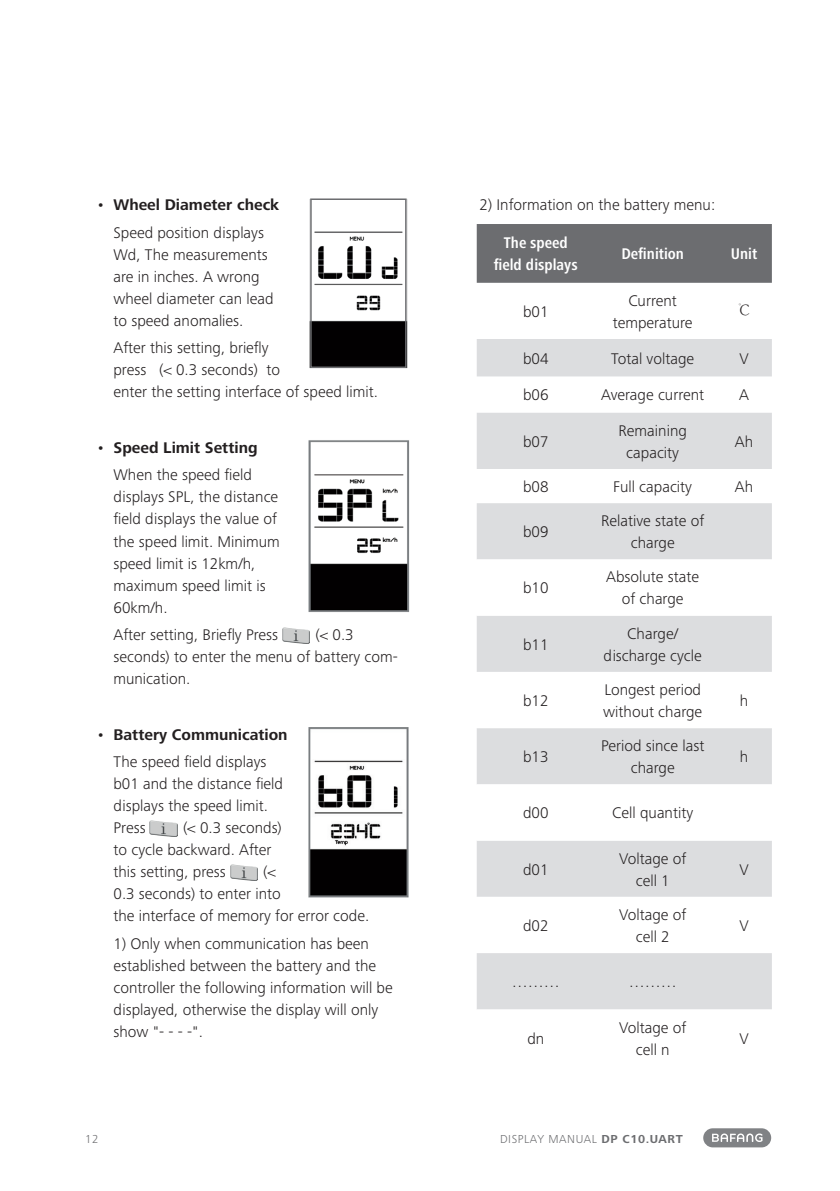
<style>
.page{position:relative;width:840px;height:1191px;background:#fff}
.page>*{position:absolute;margin:0;border:0;box-sizing:border-box;transform-origin:0 0}
.t1{font:300 16px/22px "Frutiger Next Pro";color:#231f20;text-align:center}
.t2{font:700 16px/27.6px "Frutiger Next Pro";color:#231f20}
.t3{font:700 condensed 16px/22px "Frutiger Next Pro";color:#fff;text-align:center}
.t4{font:300 16px "Adobe Song Std";color:#231f20}
.t5{font:300 12px "Frutiger Next Pro";letter-spacing:.05em;color:#6c6d70}
.s1{font-weight:400}
.s2{font-weight:700}
.s3{font-weight:300}
</style>
<div class="page">
<div style="left:702px;top:1128px;width:68px;height:19px;background:#808285;border-radius:10px"></div>
<svg style="left:712px;top:1133px;width:50px;height:9px"></svg>
<img style="left:282px;top:627px;width:27px;height:16px">
<img style="left:150px;top:820px;width:27px;height:16px">
<img style="left:230px;top:864px;width:27px;height:16px">
<div style="left:476px;top:224px;width:295px;height:59px;background:#6c6d70"></div>
<div style="left:477px;top:339px;width:294px;height:37px;background:#dcdddf"></div>
<svg style="left:477px;top:413px;width:294px;height:146px;fill:#dcdddf"></svg>
<svg style="left:477px;top:616px;width:294px;height:393px;fill:#dcdddf"></svg>
<img style="left:308px;top:440px;width:102px;height:172px">
<img style="left:308px;top:727px;width:100px;height:171px">
<img style="left:309px;top:198px;width:99px;height:171px">
<div style="left:310px;top:198px;width:96px;height:170px;border:2px solid #6c6d70"></div>
<p class="t1" style="left:96px;top:191px;width:184px;line-height:27.6px"><span class="s1">•</span> <span class="s2">Wheel Diameter check<br></span>Speed position displays</p>
<p class="t1" style="left:113px;top:243px;width:161px;text-align:left">Wd, The measurements are in inches. A wrong wheel diameter can lead to speed anomalies.</p>
<p class="t1" style="left:113px;top:337px;width:266px;text-align:left">After this setting, briefly<br>press (&lt; 0.3 seconds) to<br>enter the setting interface of speed limit.</p>
<p class="t2" style="left:113px;top:434px;width:145px;text-indent:-17px"><span class="s1">•</span> Speed Limit Setting<br><span class="s3">When the speed field</span></p>
<p class="t1" style="left:113px;top:486px;width:168px;text-align:left">displays SPL, the distance field displays the value of the speed limit. Minimum speed limit is 12km/h, maximum speed limit is<br>60km/h.</p>
<p class="t1" style="left:113px;top:624px;width:166px">After setting, Briefly Press</p>
<p class="t1" style="left:113px;top:624px;width:286px;text-align:left;text-indent:202px">(&lt; 0.3 seconds) to enter the menu of battery com&shy;munication.</p>
<p class="t1" style="left:96px;top:720px;width:192px;line-height:27.6px"><span class="s1">•</span> <span class="s2">Battery Communication<br></span>The speed field displays</p>
<p class="t1" style="left:113px;top:773px;width:171px;text-align:left">b01 and the distance field displays the speed limit.<br>Press</p>
<p class="t1" style="left:113px;top:817px;width:170px;text-align:left;text-indent:70px">(&lt; 0.3 seconds) to cycle backward. After this setting, press</p>
<p class="t1" style="left:113px;top:861px;width:257px;text-align:left;text-indent:150px">(&lt;<br>0.3 seconds) to enter into<br>the interface of memory for error code.</p>
<p class="t1" style="left:113px;top:932px;width:280px;text-align:left">1) Only when communication has been established between the battery and the controller the following information will be displayed, otherwise the display will only show "- - - -".</p>
<p class="t1" style="left:479px;top:194px;width:237px">2) Information on the battery menu:</p>
<p class="t3" style="left:493px;top:232px;width:85px">The speed field displays</p>
<p class="t3" style="left:621px;top:243px;width:64px">Definition</p>
<p class="t3" style="left:730px;top:243px;width:28px">Unit</p>
<p class="t1" style="left:522px;top:300px;width:27px">b01</p>
<p class="t1" style="left:612px;top:289px;width:81px">Current temperature</p>
<p class="t4" style="left:735px;top:302px;width:17px">℃</p>
<p class="t1" style="left:522px;top:347px;width:27px">b04</p>
<p class="t1" style="left:611px;top:347px;width:84px">Total voltage</p>
<p class="t1" style="left:739px;top:347px;width:11px">V</p>
<p class="t1" style="left:523px;top:384px;width:27px">b06</p>
<p class="t1" style="left:601px;top:384px;width:104px">Average current</p>
<p class="t1" style="left:738px;top:384px;width:11px">A</p>
<p class="t1" style="left:523px;top:430px;width:27px">b07</p>
<p class="t1" style="left:618px;top:419px;width:70px">Remaining capacity</p>
<p class="t1" style="left:734px;top:430px;width:20px">Ah</p>
<p class="t1" style="left:523px;top:475px;width:27px">b08</p>
<p class="t1" style="left:613px;top:475px;width:80px">Full capacity</p>
<p class="t1" style="left:734px;top:475px;width:20px">Ah</p>
<p class="t1" style="left:523px;top:521px;width:27px">b09</p>
<p class="t1" style="left:600px;top:510px;width:105px">Relative state of charge</p>
<p class="t1" style="left:523px;top:577px;width:27px">b10</p>
<p class="t1" style="left:606px;top:566px;width:94px">Absolute state of charge</p>
<p class="t1" style="left:523px;top:633px;width:27px">b11</p>
<p class="t1" style="left:603px;top:622px;width:100px">Charge/ discharge cycle</p>
<p class="t1" style="left:523px;top:689px;width:27px">b12</p>
<p class="t1" style="left:603px;top:678px;width:100px;text-align:left">Longest period without charge</p>
<p class="t1" style="left:739px;top:689px;width:10px">h</p>
<p class="t1" style="left:523px;top:746px;width:27px">b13</p>
<p class="t1" style="left:600px;top:735px;width:105px">Period since last charge</p>
<p class="t1" style="left:739px;top:746px;width:10px">h</p>
<p class="t1" style="left:523px;top:802px;width:27px">d00</p>
<p class="t1" style="left:612px;top:802px;width:82px">Cell quantity</p>
<p class="t1" style="left:523px;top:858px;width:27px">d01</p>
<p class="t1" style="left:618px;top:847px;width:69px">Voltage of cell 1</p>
<p class="t1" style="left:523px;top:914px;width:27px">d02</p>
<p class="t1" style="left:618px;top:903px;width:69px">Voltage of cell 2</p>
<p class="t1" style="left:511px;top:970px;width:49px">………</p>
<p class="t1" style="left:628px;top:970px;width:49px">………</p>
<p class="t1" style="left:527px;top:1027px;width:18px">dn</p>
<p class="t1" style="left:618px;top:1016px;width:69px">Voltage of cell n</p>
<p class="t1" style="left:739px;top:858px;width:11px">V</p>
<p class="t1" style="left:739px;top:914px;width:11px">V</p>
<p class="t1" style="left:739px;top:1027px;width:11px">V</p>
<p class="t5" style="left:85px;top:1132px;width:15px">12</p>
<p class="t5" style="left:499px;top:1132px;width:184px">DISPLAY MANUAL <span class="s2">DP C10.UART</span></p>
</div>
